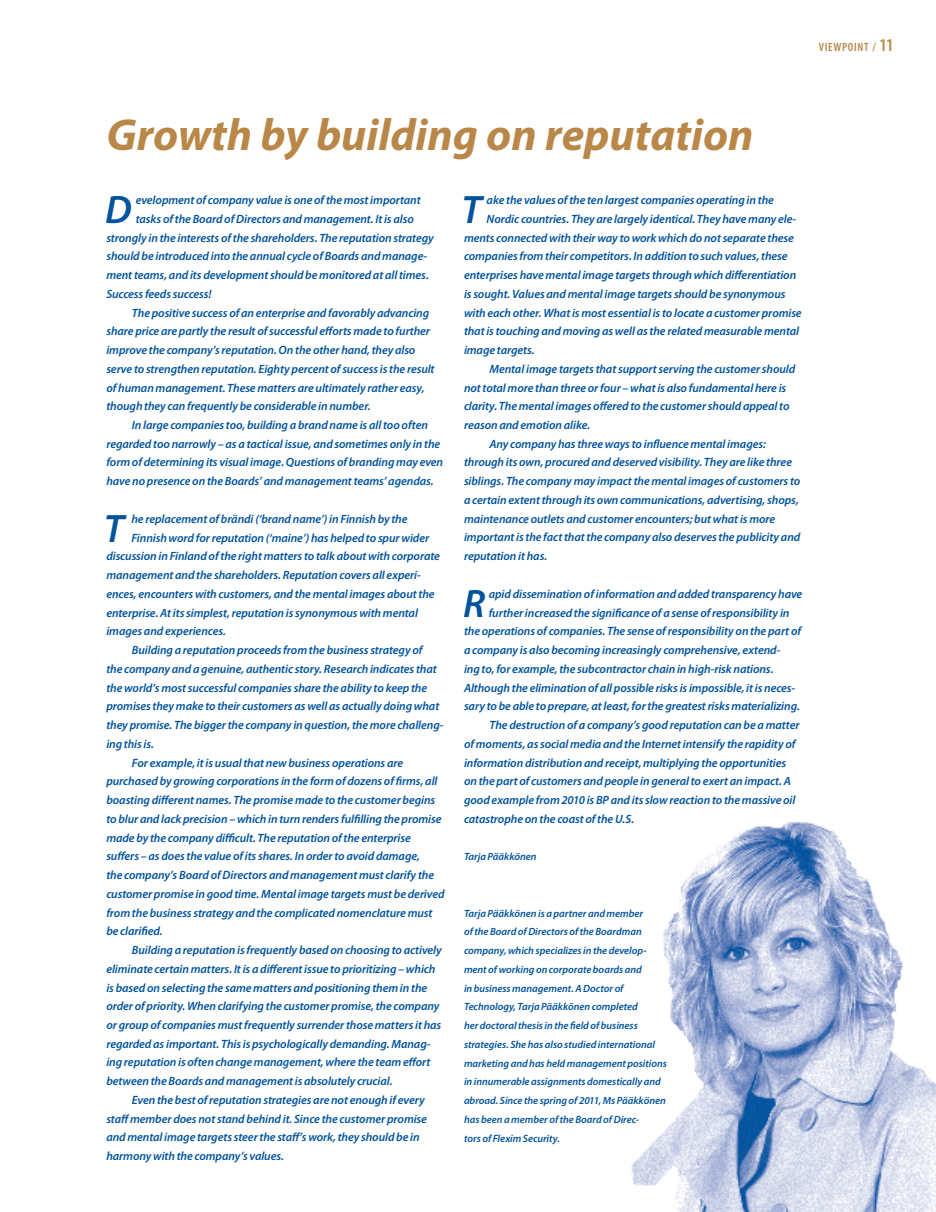
<style>
.page{position:relative;width:936px;height:1212px;background:#fff}
.page>*{position:absolute;margin:0;border:0;box-sizing:border-box;transform-origin:0 0}
.t1{font:italic 700 45px "Myriad Pro";color:#b98747}
.t2{font:italic 600 39.75px "Myriad Pro";color:#01539e}
.t3{font:600 condensed 18px "Myriad Pro";color:#b98747}
.t4{font:italic 600 12px "Myriad Pro";letter-spacing:-.01em;color:#01539e}
.t5{font:600 condensed 12px "Myriad Pro";letter-spacing:.055em;color:#b98747}
.t6{font:italic 600 10.5px/18.8px "Myriad Pro";letter-spacing:-.005em;color:#01539e}
.s1{font-size:12px}
</style>
<div class="page">
<img style="left:631px;top:821px;width:304px;height:391px">
<h3 class="t3" style="left:872px;top:34px;width:23px"><span class="s1">/</span> 11</h3>
<p class="t5" style="left:818px;top:40px;width:51px">VIEWPOINT</p>
<h1 class="t1" style="left:106px;top:106px;width:648px">Growth by building on reputation</h1>
<h2 class="t2" style="left:105px;top:184px;width:28px">D</h2>
<p class="t4" style="left:136px;top:192px;width:286px">evelopment of company value is one of the most important</p>
<h2 class="t2" style="left:461px;top:184px;width:22px">T</h2>
<p class="t4" style="left:486px;top:192px;width:289px">ake the values of the ten largest companies operating in the</p>
<p class="t4" style="left:136px;top:211px;width:279px">tasks of the Board of Directors and management. It is also</p>
<p class="t4" style="left:106px;top:230px;width:329px">strongly in the interests of the shareholders. The reputation strategy</p>
<p class="t4" style="left:106px;top:249px;width:322px">should be introduced into the annual cycle of Boards and manage-</p>
<p class="t4" style="left:106px;top:267px;width:324px">ment teams, and its development should be monitored at all times.</p>
<p class="t4" style="left:106px;top:286px;width:107px">Success feeds success!</p>
<p class="t4" style="left:132px;top:305px;width:299px">The positive success of an enterprise and favorably advancing</p>
<p class="t4" style="left:106px;top:324px;width:325px">share price are partly the result of successful efforts made to further</p>
<p class="t4" style="left:106px;top:342px;width:310px">improve the company’s reputation. On the other hand, they also</p>
<p class="t4" style="left:106px;top:361px;width:330px">serve to strengthen reputation. Eighty percent of success is the result</p>
<p class="t4" style="left:106px;top:380px;width:320px">of human management. These matters are ultimately rather easy,</p>
<p class="t4" style="left:106px;top:399px;width:266px">though they can frequently be considerable in number.</p>
<p class="t4" style="left:132px;top:417px;width:297px">In large companies too, building a brand name is all too often</p>
<p class="t4" style="left:106px;top:436px;width:335px">regarded too narrowly – as a tactical issue, and sometimes only in the</p>
<p class="t4" style="left:106px;top:455px;width:338px">form of determining its visual image. Questions of branding may even</p>
<p class="t4" style="left:106px;top:473px;width:329px">have no presence on the Boards’ and management teams’ agendas.</p>
<h2 class="t2" style="left:104px;top:503px;width:22px">T</h2>
<p class="t4" style="left:131px;top:511px;width:278px">he replacement of brändi (‘brand name’) in Finnish by the</p>
<p class="t4" style="left:486px;top:211px;width:311px">Nordic countries. They are largely identical. They have many ele-</p>
<p class="t4" style="left:464px;top:230px;width:331px">ments connected with their way to work which do not separate these</p>
<p class="t4" style="left:464px;top:249px;width:325px">companies from their competitors. In addition to such values, these</p>
<p class="t4" style="left:464px;top:267px;width:334px">enterprises have mental image targets through which differentiation</p>
<p class="t4" style="left:464px;top:286px;width:323px">is sought. Values and mental image targets should be synonymous</p>
<p class="t4" style="left:464px;top:305px;width:339px">with each other. What is most essential is to locate a customer promise</p>
<p class="t4" style="left:464px;top:324px;width:336px">that is touching and moving as well as the related measurable mental</p>
<p class="t4" style="left:464px;top:342px;width:72px">image targets.</p>
<p class="t4" style="left:489px;top:361px;width:307px">Mental image targets that support serving the customer should</p>
<p class="t4" style="left:464px;top:380px;width:324px">not total more than three or four – what is also fundamental here is</p>
<p class="t4" style="left:464px;top:399px;width:327px">clarity. The mental images offered to the customer should appeal to</p>
<p class="t4" style="left:464px;top:417px;width:128px">reason and emotion alike.</p>
<p class="t4" style="left:489px;top:436px;width:278px">Any company has three ways to influence mental images:</p>
<p class="t4" style="left:464px;top:455px;width:329px">through its own, procured and deserved visibility. They are like three</p>
<p class="t4" style="left:464px;top:473px;width:338px">siblings. The company may impact the mental images of customers to</p>
<p class="t4" style="left:464px;top:492px;width:336px">a certain extent through its own communications, advertising, shops,</p>
<p class="t4" style="left:464px;top:511px;width:313px">maintenance outlets and customer encounters; but what is more</p>
<p class="t4" style="left:464px;top:530px;width:338px">important is the fact that the company also deserves the publicity and</p>
<p class="t4" style="left:464px;top:548px;width:85px">reputation it has.</p>
<h2 class="t2" style="left:463px;top:578px;width:24px">R</h2>
<p class="t4" style="left:488px;top:586px;width:315px">apid dissemination of information and added transparency have</p>
<p class="t4" style="left:131px;top:530px;width:299px">Finnish word for reputation (‘maine’) has helped to spur wider</p>
<p class="t4" style="left:106px;top:549px;width:335px">discussion in Finland of the right matters to talk about with corporate</p>
<p class="t4" style="left:106px;top:567px;width:316px">management and the shareholders. Reputation covers all experi-</p>
<p class="t4" style="left:106px;top:586px;width:330px">ences, encounters with customers, and the mental images about the</p>
<p class="t4" style="left:106px;top:605px;width:313px">enterprise. At its simplest, reputation is synonymous with mental</p>
<p class="t4" style="left:106px;top:624px;width:121px">images and experiences.</p>
<p class="t4" style="left:132px;top:642px;width:292px">Building a reputation proceeds from the business strategy of</p>
<p class="t4" style="left:106px;top:661px;width:332px">the company and a genuine, authentic story. Research indicates that</p>
<p class="t4" style="left:106px;top:680px;width:322px">the world’s most successful companies share the ability to keep the</p>
<p class="t4" style="left:106px;top:699px;width:334px">promises they make to their customers as well as actually doing what</p>
<p class="t4" style="left:106px;top:717px;width:339px">they promise. The bigger the company in question, the more challeng-</p>
<p class="t4" style="left:106px;top:736px;width:49px">ing this is.</p>
<p class="t4" style="left:132px;top:755px;width:273px">For example, it is usual that new business operations are</p>
<p class="t4" style="left:106px;top:774px;width:333px">purchased by growing corporations in the form of dozens of firms, all</p>
<p class="t4" style="left:106px;top:792px;width:330px">boasting different names. The promise made to the customer begins</p>
<p class="t4" style="left:106px;top:811px;width:336px">to blur and lack precision – which in turn renders fulfilling the promise</p>
<p class="t4" style="left:106px;top:830px;width:306px">made by the company difficult. The reputation of the enterprise</p>
<p class="t4" style="left:106px;top:848px;width:315px">suffers – as does the value of its shares. In order to avoid damage,</p>
<p class="t4" style="left:106px;top:867px;width:329px">the company’s Board of Directors and management must clarify the</p>
<p class="t4" style="left:106px;top:886px;width:340px">customer promise in good time. Mental image targets must be derived</p>
<p class="t4" style="left:106px;top:905px;width:327px">from the business strategy and the complicated nomenclature must</p>
<p class="t4" style="left:106px;top:923px;width:58px">be clarified.</p>
<p class="t4" style="left:132px;top:942px;width:311px">Building a reputation is frequently based on choosing to actively</p>
<p class="t4" style="left:106px;top:961px;width:330px">eliminate certain matters. It is a different issue to prioritizing – which</p>
<p class="t4" style="left:106px;top:980px;width:322px">is based on selecting the same matters and positioning them in the</p>
<p class="t4" style="left:106px;top:998px;width:334px">order of priority. When clarifying the customer promise, the company</p>
<p class="t4" style="left:106px;top:1017px;width:336px">or group of companies must frequently surrender those matters it has</p>
<p class="t4" style="left:106px;top:1036px;width:326px">regarded as important. This is psychologically demanding. Manag-</p>
<p class="t4" style="left:106px;top:1055px;width:326px">ing reputation is often change management, where the team effort</p>
<p class="t4" style="left:106px;top:1073px;width:288px">between the Boards and management is absolutely crucial.</p>
<p class="t4" style="left:132px;top:1092px;width:294px">Even the best of reputation strategies are not enough if every</p>
<p class="t4" style="left:106px;top:1111px;width:322px">staff member does not stand behind it. Since the customer promise</p>
<p class="t4" style="left:106px;top:1130px;width:315px">and mental image targets steer the staff’s work, they should be in</p>
<p class="t4" style="left:106px;top:1148px;width:179px">harmony with the company’s values.</p>
<p class="t4" style="left:488px;top:605px;width:302px">further increased the significance of a sense of responsibility in</p>
<p class="t4" style="left:464px;top:624px;width:338px">the operations of companies. The sense of responsibility on the part of</p>
<p class="t4" style="left:464px;top:642px;width:318px">a company is also becoming increasingly comprehensive, extend-</p>
<p class="t4" style="left:464px;top:661px;width:311px">ing to, for example, the subcontractor chain in high-risk nations.</p>
<p class="t4" style="left:464px;top:680px;width:333px">Although the elimination of all possible risks is impossible, it is neces-</p>
<p class="t4" style="left:464px;top:699px;width:337px">sary to be able to prepare, at least, for the greatest risks materializing.</p>
<p class="t4" style="left:489px;top:717px;width:311px">The destruction of a company’s good reputation can be a matter</p>
<p class="t4" style="left:464px;top:736px;width:333px">of moments, as social media and the Internet intensify the rapidity of</p>
<p class="t4" style="left:464px;top:755px;width:324px">information distribution and receipt, multiplying the opportunities</p>
<p class="t4" style="left:464px;top:774px;width:328px">on the part of customers and people in general to exert an impact. A</p>
<p class="t4" style="left:464px;top:792px;width:333px">good example from 2010 is BP and its slow reaction to the massive oil</p>
<p class="t4" style="left:464px;top:811px;width:172px">catastrophe on the coast of the U.S.</p>
<p class="t6" style="left:464px;top:847px;width:74px">Tarja Pääkkönen</p>
<p class="t6" style="left:464px;top:903px;width:204px">Tarja Pääkkönen is a partner and member<br>of the Board of Directors of the Boardman company, which specializes in the develop&shy;ment of working on corporate boards and<br>in business management. A Doctor of Technology, Tarja Pääkkönen completed<br>her doctoral thesis in the field of business strategies. She has also studied international marketing and has held management positions in innumerable assignments domestically and abroad. Since the spring of 2011, Ms Pääkkönen has been a member of the Board of Direc-<br>tors of Flexim Security.</p>
</div>
